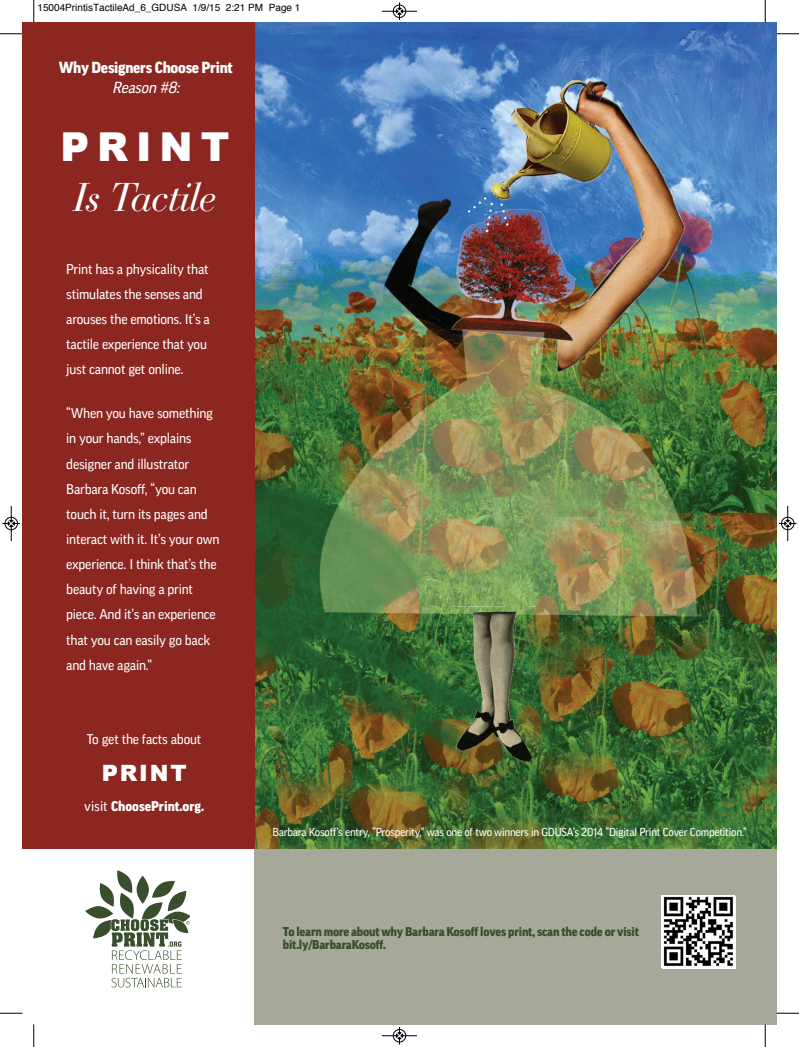
<style>
.page{position:relative;width:799px;height:1047px;background:#fff}
.page>*{position:absolute;margin:0;border:0;box-sizing:border-box;transform-origin:0 0}
.t1{font:italic 39.88px "Bauer Bodoni";letter-spacing:-.035em;color:#fff}
.t2{font:900 39.88px "Arial";color:#fff}
.t3{font:900 22.5px "Arial";color:#fff}
.t4{font:900 15.62px "Good LF";letter-spacing:-.015em;color:#fff}
.t5{font:italic 15.62px "Good LF";color:#fff}
.t6{font:13.75px/25.1px "Good LF";letter-spacing:-.015em;color:#fff}
.t7{font:900 13.75px "Good LF";color:#fff}
.t8{font:900 12.5px/13.8px "Good LF";letter-spacing:-.015em;color:#394e2d}
.t9{font:11.25px "Good LF";letter-spacing:-.02em;color:#fff}
.t10{font:10px "Helvetica";color:#000}
.s1{font-weight:400}
</style>
<div class="page">
<div style="left:254px;top:848px;width:522px;height:176px;background:#a6a99a"></div>
<img style="left:254px;top:22px;width:522px;height:826px">
<div style="left:22px;top:22px;width:232px;height:826px;background:#8b2620"></div>
<div style="left:661px;top:895px;width:74px;height:73px;background:#fff"></div>
<img style="left:663px;top:896px;width:70px;height:70px">
<svg style="left:85px;top:870px;width:105px;height:117px"></svg>
<svg style="left:33px;top:0;width:2px;height:22px"></svg>
<svg style="left:0;top:33px;width:22px;height:2px"></svg>
<svg style="left:765px;top:0;width:1px;height:22px"></svg>
<svg style="left:776px;top:33px;width:23px;height:2px"></svg>
<svg style="left:33px;top:1024px;width:2px;height:22px"></svg>
<svg style="left:0;top:1012px;width:22px;height:1px"></svg>
<svg style="left:765px;top:1024px;width:1px;height:22px"></svg>
<svg style="left:776px;top:1012px;width:23px;height:1px"></svg>
<hr style="left:382px;top:11px;width:35px;height:1px;background:#000">
<div style="left:393px;top:5px;width:13px;height:13px;border:1px solid #000;border-radius:50%"></div>
<svg style="left:396px;top:2px;width:7px;height:18px"></svg>
<div style="left:393px;top:1028px;width:13px;height:14px;border:1px solid #fff;border-radius:50%"></div>
<hr style="left:382px;top:1035px;width:35px;height:1px;background:#000">
<div style="left:393px;top:1029px;width:13px;height:12px;border:1px solid #000;border-radius:50%"></div>
<svg style="left:396px;top:1027px;width:7px;height:17px"></svg>
<div style="left:5px;top:516px;width:13px;height:14px;border:1px solid #fff;border-radius:50%"></div>
<hr style="left:11px;top:506px;width:1px;height:35px;background:#000">
<div style="left:5px;top:517px;width:13px;height:13px;border:1px solid #000;border-radius:50%"></div>
<svg style="left:2px;top:520px;width:18px;height:6px"></svg>
<div style="left:781px;top:516px;width:13px;height:14px;border:1px solid #fff;border-radius:50%"></div>
<hr style="left:787px;top:506px;width:1px;height:35px;background:#000">
<div style="left:781px;top:517px;width:13px;height:13px;border:1px solid #000;border-radius:50%"></div>
<svg style="left:779px;top:520px;width:17px;height:6px"></svg>
<p class="t10" style="left:38px;top:4px;width:264px">15004PrintisTactileAd_6_GDUSA 1/9/15 2:21 PM Page 1</p>
<p class="t4" style="left:59px;top:59px;width:175px">Why Designers Choose Print</p>
<p class="t5" style="left:112px;top:79px;width:72px">Reason #8:</p>
<h1 class="t2" style="left:60px;top:117px;width:171px">PRINT</h1>
<h1 class="t1" style="left:73px;top:183px;width:144px">Is Tactile</h1>
<p class="t6" style="left:66px;top:256px;width:145px">Print has a physicality that stimulates the senses and arouses the emotions. It’s a tactile experience that you just cannot get online.</p>
<p class="t6" style="left:66px;top:400px;width:155px">“When you have something in your hands,” explains designer and illustrator<br>Barbara Kosoff, “you can touch it, turn its pages and interact with it. It’s your own experience. I think that’s the beauty of having a print piece. And it’s an experience that you can easily go back and have again.”</p>
<p class="t6" style="left:87px;top:726px;width:116px">To get the facts about</p>
<h2 class="t3" style="left:102px;top:756px;width:86px">PRINT</h2>
<p class="t7" style="left:84px;top:798px;width:121px"><span class="s1">visit</span> ChoosePrint.org.</p>
<p class="t9" style="left:272px;top:826px;width:476px">Barbara Kosoff’s entry, “Prosperity,” was one of two winners in GDUSA’s 2014 “Digital Print Cover Competition.”</p>
<p class="t8" style="left:283px;top:924px;width:357px">To learn more about why Barbara Kosoff loves print, scan the code or visit bit.ly/BarbaraKosoff.</p>
</div>
